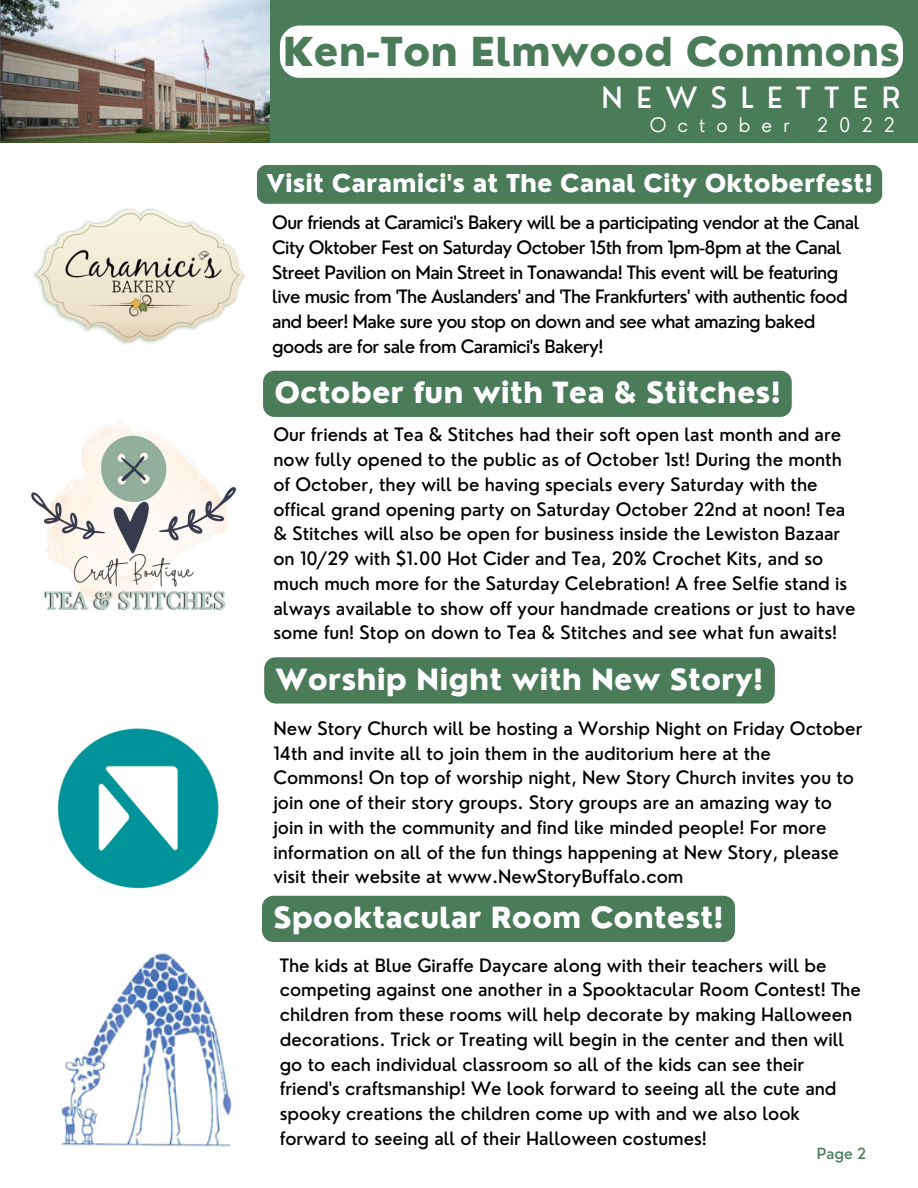
<style>
.page{position:relative;width:918px;height:1188px;background:#fff}
.page>*{position:absolute;margin:0;border:0;box-sizing:border-box;transform-origin:0 0}
.t1{font:800 38.85px "Nourd";color:#4a7c59}
.t2{font:500 28.65px "Nourd";letter-spacing:.475em;color:#fff}
.t3{font:800 28.5px "Nourd";color:#fff}
.t4{font:800 24px "Nourd";color:#fff}
.t5{font:300 19.5px "Nourd";letter-spacing:.565em;color:#fff}
.t6{font:500 18px/24.8px "Nourd";color:#000}
.t7{font:500 18px/24.8px "Nourd";letter-spacing:-.035em;color:#000}
.t8{font:500 15px "Nourd";color:#4a7c59}
</style>
<div class="page">
<div style="left:0;top:0;width:918px;height:142px;background:#4a7c59"></div>
<img style="left:0;top:0;width:270px;height:142px">
<div style="left:263px;top:371px;width:529px;height:46px;background:#4a7c59"></div>
<img style="left:33px;top:208px;width:213px;height:137px">
<img style="left:58px;top:728px;width:161px;height:161px">
<img style="left:31px;top:422px;width:206px;height:188px">
<div style="left:280px;top:26px;width:623px;height:52px;background:#fff;border-radius:20px"></div>
<div style="left:257px;top:165px;width:625px;height:39px;background:#4a7c59;border-radius:10px"></div>
<div style="left:264px;top:657px;width:511px;height:47px;background:#4a7c59"></div>
<img style="left:61px;top:953px;width:171px;height:194px">
<div style="left:262px;top:896px;width:473px;height:46px;background:#4a7c59"></div>
<h1 class="t1" style="left:283px;top:27px;width:619px">Ken-Ton Elmwood Commons</h1>
<h2 class="t2" style="left:602px;top:79px;width:300px">NEWSLETTER</h2>
<p class="t5" style="left:650px;top:113px;width:141px">October</p>
<p class="t5" style="left:817px;top:113px;width:79px">2022</p>
<h3 class="t4" style="left:267px;top:168px;width:608px">Visit Caramici's at The Canal City Oktoberfest!</h3>
<p class="t7" style="left:272px;top:210px;width:589px">Our friends at Caramici's Bakery will be a participating vendor at the Canal City Oktober Fest on Saturday October 15th from 1pm-8pm at the Canal Street Pavilion on Main Street in Tonawanda! This event will be featuring live music from 'The Auslanders' and 'The Frankfurters' with authentic food and beer! Make sure you stop on down and see what amazing baked goods are for sale from Caramici's Bakery!</p>
<h3 class="t3" style="left:275px;top:375px;width:508px">October fun with Tea &amp; Stitches!</h3>
<p class="t6" style="left:273px;top:422px;width:584px">Our friends at Tea &amp; Stitches had their soft open last month and are now fully opened to the public as of October 1st! During the month of October, they will be having specials every Saturday with the offical grand opening party on Saturday October 22nd at noon! Tea &amp; Stitches will also be open for business inside the Lewiston Bazaar on 10/29 with $1.00 Hot Cider and Tea, 20% Crochet Kits, and so much much more for the Saturday Celebration! A free Selfie stand is always available to show off your handmade creations or just to have some fun! Stop on down to Tea &amp; Stitches and see what fun awaits!</p>
<h3 class="t3" style="left:276px;top:661px;width:489px">Worship Night with New Story!</h3>
<p class="t6" style="left:273px;top:716px;width:591px">New Story Church will be hosting a Worship Night on Friday October 14th and invite all to join them in the auditorium here at the Commons! On top of worship night, New Story Church invites you to join one of their story groups. Story groups are an amazing way to join in with the community and find like minded people! For more information on all of the fun things happening at New Story, please visit their website at www.NewStoryBuffalo.com</p>
<h3 class="t3" style="left:273px;top:900px;width:452px">Spooktacular Room Contest!</h3>
<p class="t6" style="left:280px;top:953px;width:583px">The kids at Blue Giraffe Daycare along with their teachers will be competing against one another in a Spooktacular Room Contest! The children from these rooms will help decorate by making Halloween decorations. Trick or Treating will begin in the center and then will go to each individual classroom so all of the kids can see their friend's craftsmanship! We look forward to seeing all the cute and spooky creations the children come up with and we also look forward to seeing all of their Halloween costumes!</p>
<p class="t8" style="left:817px;top:1144px;width:51px">Page 2</p>
</div>
